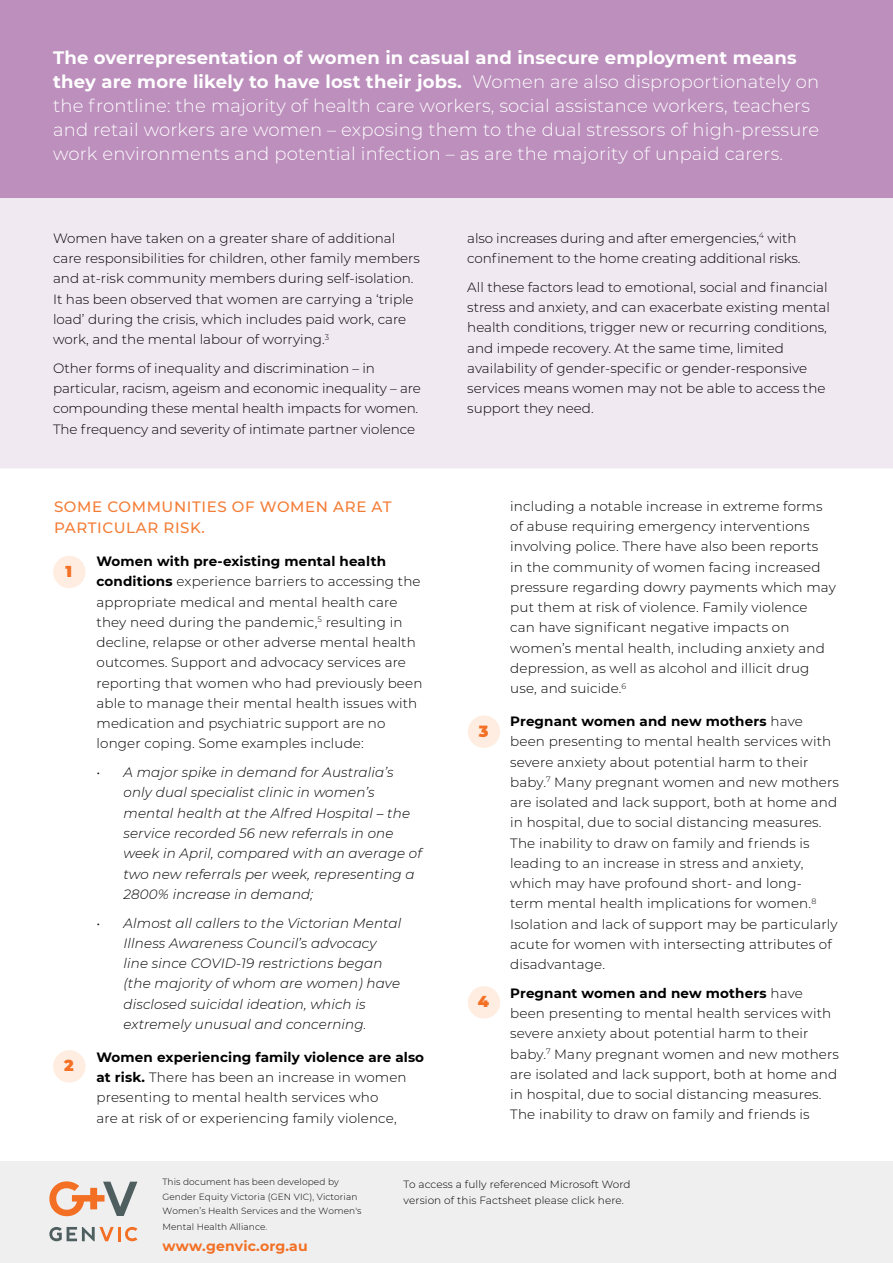
<style>
.page{position:relative;width:893px;height:1263px;background:#fff}
.page>*{position:absolute;margin:0;border:0;box-sizing:border-box;transform-origin:0 0}
.t1{font:300 18px/24px "Montserrat";letter-spacing:.01em;color:#fff}
.t2{font:900 15.75px "Montserrat";color:#f37024}
.t3{font:500 15px/21px "Montserrat";letter-spacing:.04em;color:#f47d36}
.t4{font:700 14.1px "Montserrat";letter-spacing:.01em;color:#f37024}
.t5{font:300 13.5px/20.2px "Montserrat";letter-spacing:.01em;color:#000}
.t6{font:italic 300 13.5px/20.2px "Montserrat";letter-spacing:.01em;color:#000}
.t7{font:300 13.5px/20.2px "Montserrat";letter-spacing:-.01em;color:#000}
.t8{font:300 10.5px/16.8px "Montserrat";letter-spacing:.01em;color:#000}
.t9{font:300 9px/14.2px "Montserrat";letter-spacing:.01em;color:#000}
.s1{font-weight:700}
</style>
<div class="page">
<div style="left:0;top:0;width:893px;height:198px;background:#bc8fbd"></div>
<div style="left:0;top:198px;width:893px;height:270px;background:#f1e9f2"></div>
<div style="left:0;top:1161px;width:893px;height:102px;background:#efeff0"></div>
<svg style="left:49px;top:1181px;width:88px;height:35px"></svg>
<svg style="left:49px;top:1227px;width:65px;height:14px"></svg>
<hr style="left:118px;top:1227px;width:3px;height:14px;background:#f36f24">
<svg style="left:125px;top:1227px;width:12px;height:14px"></svg>
<div style="left:53px;top:556px;width:33px;height:32px;background:#feede0;border-radius:50%"></div>
<div style="left:468px;top:715px;width:32px;height:33px;background:#feede0;border-radius:50%"></div>
<div style="left:468px;top:986px;width:32px;height:32px;background:#feede0;border-radius:50%"></div>
<div style="left:53px;top:1050px;width:33px;height:32px;background:#feede0;border-radius:50%"></div>
<p class="t1" style="left:53px;top:45px;width:768px"><span class="s1">The overrepresentation of women in casual and insecure employment means they are more likely to have lost their jobs.</span> Women are also disproportionately on the frontline: the majority of health care workers, social assistance workers, teachers and retail workers are women – exposing them to the dual stressors of high-pressure work environments and potential infection – as are the majority of unpaid carers.</p>
<p class="t5" style="left:53px;top:227px;width:368px">Women have taken on a greater share of additional care responsibilities for children, other family members and at-risk community members during self-isolation.<br>It has been observed that women are carrying a ‘triple load’ during the crisis, which includes paid work, care work, and the mental labour of worrying.<sup>3</sup></p>
<p class="t7" style="left:53px;top:357px;width:369px">Other forms of inequality and discrimination – in particular, racism, ageism and economic inequality – are compounding these mental health impacts for women.<br>The frequency and severity of intimate partner violence</p>
<p class="t3" style="left:54px;top:496px;width:339px">SOME COMMUNITIES OF WOMEN ARE AT<br>PARTICULAR RISK.</p>
<p class="t5" style="left:97px;top:551px;width:327px"><span class="s1">Women with pre-existing mental health conditions</span> experience barriers to accessing the appropriate medical and mental health care they need during the pandemic,<sup>5</sup> resulting in decline, relapse or other adverse mental health outcomes. Support and advocacy services are reporting that women who had previously been able to manage their mental health issues with medication and psychiatric support are no longer coping. Some examples include:</p>
<p class="t6" style="left:124px;top:762px;width:300px;text-indent:-27px">• A major spike in demand for Australia’s only dual specialist clinic in women’s mental health at the Alfred Hospital – the service recorded 56 new referrals in one week in April, compared with an average of two new referrals per week, representing a 2800% increase in demand;</p>
<p class="t6" style="left:124px;top:912px;width:279px;text-indent:-27px">• Almost all callers to the Victorian Mental Illness Awareness Council’s advocacy line since COVID-19 restrictions began (the majority of whom are women) have disclosed suicidal ideation, which is extremely unusual and concerning.</p>
<p class="t5" style="left:97px;top:1046px;width:329px"><span class="s1">Women experiencing family violence are also at risk.</span> There has been an increase in women presenting to mental health services who<br>are at risk of or experiencing family violence,</p>
<p class="t2" style="left:66px;top:559px;width:8px">1</p>
<p class="t2" style="left:64px;top:1054px;width:11px">2</p>
<p class="t7" style="left:467px;top:227px;width:335px">also increases during and after emergencies,<sup>4</sup> with confinement to the home creating additional risks.</p>
<p class="t5" style="left:467px;top:276px;width:364px">All these factors lead to emotional, social and financial stress and anxiety, and can exacerbate existing mental health conditions, trigger new or recurring conditions, and impede recovery. At the same time, limited availability of gender-specific or gender-responsive services means women may not be able to access the support they need.</p>
<p class="t2" style="left:479px;top:719px;width:11px">3</p>
<p class="t2" style="left:478px;top:990px;width:13px">4</p>
<p class="t5" style="left:510px;top:495px;width:327px">including a notable increase in extreme forms of abuse requiring emergency interventions involving police. There have also been reports<br>in the community of women facing increased pressure regarding dowry payments which may put them at risk of violence. Family violence<br>can have significant negative impacts on women’s mental health, including anxiety and depression, as well as alcohol and illicit drug use, and suicide.<sup>6</sup></p>
<p class="t5" style="left:510px;top:711px;width:330px"><span class="s1">Pregnant women and new mothers</span> have been presenting to mental health services with severe anxiety about potential harm to their baby.<sup>7</sup> Many pregnant women and new mothers are isolated and lack support, both at home and in hospital, due to social distancing measures.<br>The inability to draw on family and friends is leading to an increase in stress and anxiety, which may have profound short- and long-<br>term mental health implications for women.<sup>8<br></sup>Isolation and lack of support may be particularly acute for women with intersecting attributes of disadvantage.</p>
<p class="t5" style="left:510px;top:982px;width:330px"><span class="s1">Pregnant women and new mothers</span> have been presenting to mental health services with severe anxiety about potential harm to their baby.<sup>7</sup> Many pregnant women and new mothers are isolated and lack support, both at home and in hospital, due to social distancing measures.<br>The inability to draw on family and friends is</p>
<p class="t9" style="left:162px;top:1175px;width:201px">This document has been developed by<br>Gender Equity Victoria (GEN VIC), Victorian<br>Women’s Health Services and the Women's</p>
<p class="t9" style="left:162px;top:1220px;width:106px">Mental Health Alliance.</p>
<p class="t4" style="left:162px;top:1235px;width:147px">www.genvic.org.au</p>
<p class="t8" style="left:404px;top:1175px;width:229px">To access a fully referenced Microsoft Word version of this Factsheet please click here.</p>
</div>
